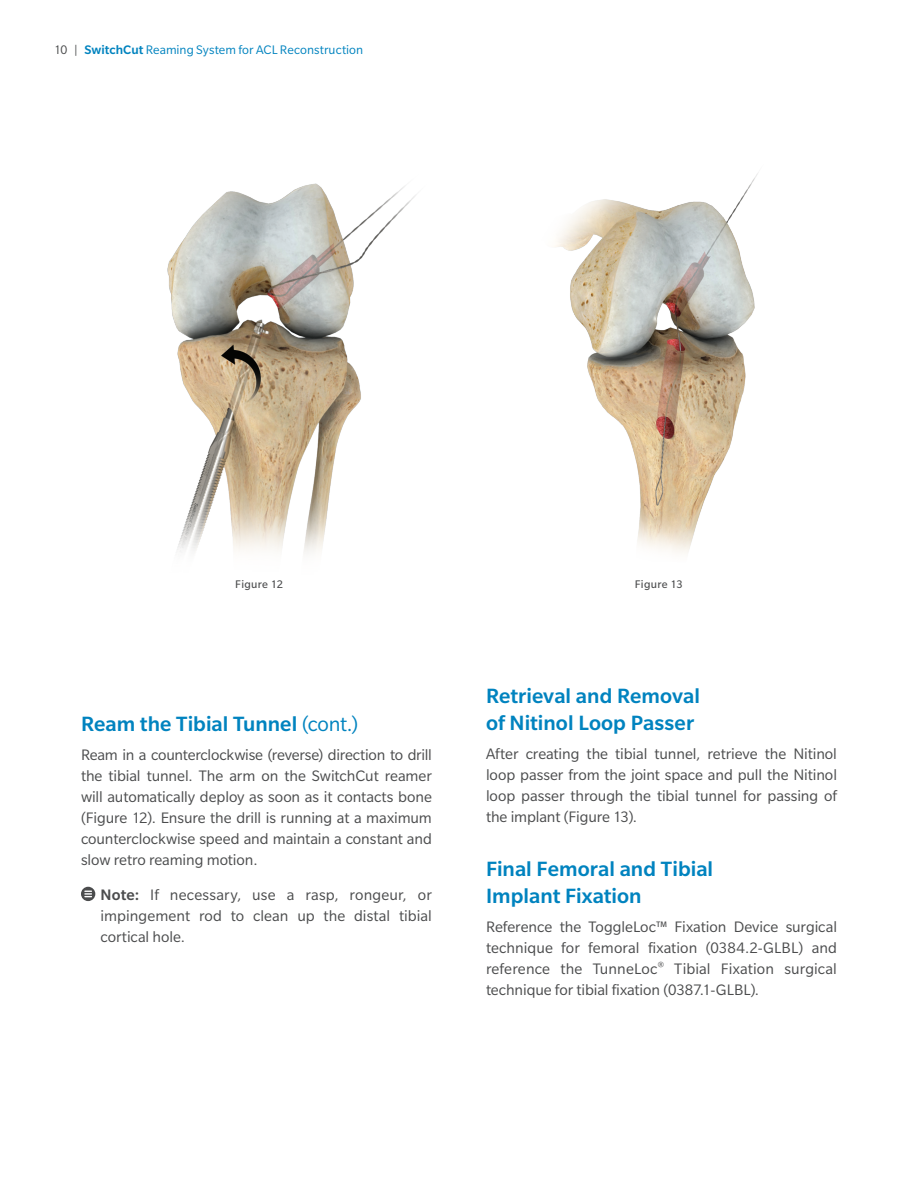
<style>
.page{position:relative;width:918px;height:1188px;background:#fff}
.page>*{position:absolute;margin:0;border:0;box-sizing:border-box;transform-origin:0 0}
.t1{font:500 22.5px/27px "Slate Pro";letter-spacing:.005em;color:#0083bf}
.t2{font:16.5px/21px "Slate Pro";letter-spacing:-.005em;color:#4b4c4d;text-align:justify}
.t3{font:13.5px "Slate Pro";letter-spacing:.005em;color:#0083bf}
.t4{font:12px "Slate Pro";letter-spacing:.025em;color:#4b4c4d}
.s1{color:#4b4c4d}
.s2{font-weight:500}
.s3{font-weight:400}
</style>
<div class="page">
<img style="left:167px;top:183px;width:250px;height:371px">
<svg style="left:81px;top:887px;width:14px;height:14px"></svg>
<svg style="left:85px;top:891px;width:6px;height:6px"></svg>
<img style="left:554px;top:173px;width:204px;height:380px">
<p class="t3" style="left:54px;top:43px;width:311px"><span class="s1">10 |</span> <span class="s2">SwitchCut</span> Reaming System for ACL Reconstruction</p>
<p class="t4" style="left:235px;top:578px;width:49px">Figure 12</p>
<p class="t4" style="left:635px;top:578px;width:49px">Figure 13</p>
<p class="t1" style="left:81px;top:710px;width:279px">Ream the Tibial Tunnel <span class="s3">(cont.)</span></p>
<p class="t2" style="left:81px;top:744px;width:353px">Ream in a counterclockwise (reverse) direction to drill the tibial tunnel. The arm on the SwitchCut reamer will automatically deploy as soon as it contacts bone (Figure 12). Ensure the drill is running at a maximum counterclockwise speed and maintain a constant and slow retro reaming motion.</p>
<p class="t2" style="left:100px;top:884px;width:333px"><span class="s2">Note:</span> If necessary, use a rasp, rongeur, or impingement rod to clean up the distal tibial cortical hole.</p>
<p class="t1" style="left:486px;top:682px;width:216px">Retrieval and Removal of Nitinol Loop Passer</p>
<p class="t2" style="left:486px;top:744px;width:353px">After creating the tibial tunnel, retrieve the Nitinol loop passer from the joint space and pull the Nitinol loop passer through the tibial tunnel for passing of the implant (Figure 13).</p>
<p class="t1" style="left:486px;top:855px;width:229px">Final Femoral and Tibial<br>Implant Fixation</p>
<p class="t2" style="left:486px;top:917px;width:353px">Reference the ToggleLoc™ Fixation Device surgical technique for femoral fixation (0384.2-GLBL) and reference the TunneLoc<sup>®</sup> Tibial Fixation surgical technique for tibial fixation (0387.1-GLBL).</p>
</div>
